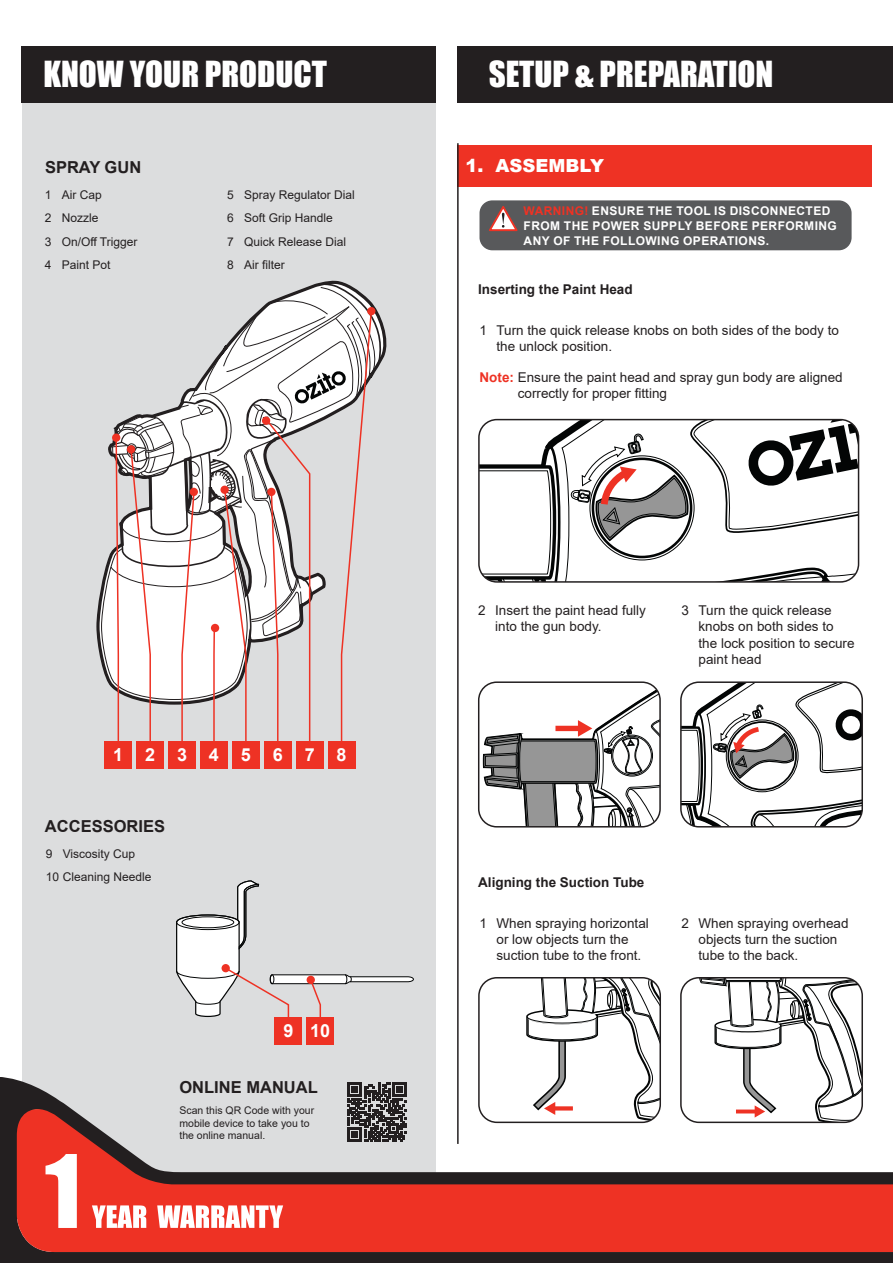
<style>
.page{position:relative;width:893px;height:1263px;background:#fff}
.page>*{position:absolute;margin:0;border:0;box-sizing:border-box;transform-origin:0 0}
.t1{font:93.45px "Impact";color:#fff}
.t2{font:33px "Impact";color:#fff}
.t3{font:700 18px "Arial";letter-spacing:1.215em;color:#fff}
.t4{font:900 18px "Arial";color:#fff}
.t5{font:700 16.5px "Arial";color:#231f20}
.t6{font:13.5px/16.2px "Arial";color:#231f20}
.t7{font:700 13.5px "Arial";color:#231f20}
.t8{font:12px/23.5px "Arial";color:#231f20}
.t9{font:700 12px/15px "Arial";letter-spacing:.035em;color:#fff}
.t10{font:10.5px/12.6px "Arial";color:#231f20}
.s1{color:#ee3224}
.s2{font-weight:700;color:#ee3224}
</style>
<div class="page">
<div style="left:22px;top:47px;width:413px;height:1151px;background:#dcddde"></div>
<svg style="left:0;top:1077px;width:893px;height:186px"></svg>
<svg style="left:17px;top:1109px;width:876px;height:143px"></svg>
<svg style="left:92px;top:1205px;width:54px;height:23px"></svg>
<svg style="left:157px;top:1205px;width:126px;height:23px"></svg>
<div style="left:21px;top:46px;width:415px;height:57px;background:#231f20"></div>
<div style="left:457px;top:46px;width:436px;height:57px;background:#231f20"></div>
<div style="left:105px;top:741px;width:27px;height:27px;background:#ee3224"></div>
<div style="left:137px;top:741px;width:27px;height:27px;background:#ee3224"></div>
<div style="left:169px;top:741px;width:27px;height:27px;background:#ee3224"></div>
<div style="left:200px;top:741px;width:27px;height:27px;background:#ee3224"></div>
<div style="left:232px;top:741px;width:27px;height:27px;background:#ee3224"></div>
<div style="left:264px;top:741px;width:27px;height:27px;background:#ee3224"></div>
<div style="left:296px;top:741px;width:27px;height:27px;background:#ee3224"></div>
<div style="left:275px;top:1017px;width:27px;height:27px;background:#ee3224"></div>
<div style="left:328px;top:741px;width:27px;height:27px;background:#ee3224"></div>
<div style="left:307px;top:1017px;width:27px;height:27px;background:#ee3224"></div>
<div style="left:457px;top:145px;width:415px;height:41px;background:#ee3224"></div>
<hr style="left:457px;top:143px;width:2px;height:1001px;background:#231f20">
<svg style="left:348px;top:1082px;width:59px;height:60px"></svg>
<svg style="left:561px;top:426px;width:297px;height:154px"></svg>
<svg style="left:481px;top:446px;width:79px;height:134px"></svg>
<svg style="left:622px;top:566px;width:222px;height:14px"></svg>
<svg style="left:571px;top:420px;width:287px;height:122px"></svg>
<div style="left:478px;top:419px;width:381px;height:164px;border:2px solid #231f20;border-radius:18px"></div>
<svg style="left:525px;top:978px;width:135px;height:144px"></svg>
<div style="left:478px;top:977px;width:183px;height:146px;border:2px solid #231f20;border-radius:18px"></div>
<svg style="left:681px;top:684px;width:181px;height:143px"></svg>
<div style="left:680px;top:681px;width:183px;height:146px;border:2px solid #231f20;border-radius:18px"></div>
<svg style="left:481px;top:684px;width:179px;height:143px"></svg>
<div style="left:478px;top:681px;width:183px;height:146px;border:2px solid #231f20;border-radius:18px"></div>
<svg style="left:699px;top:978px;width:163px;height:144px"></svg>
<div style="left:680px;top:977px;width:183px;height:146px;border:2px solid #231f20;border-radius:18px"></div>
<svg style="left:96px;top:283px;width:287px;height:464px"></svg>
<svg style="left:176px;top:880px;width:238px;height:142px"></svg>
<div style="left:479px;top:200px;width:373px;height:50px;background:#58595b;border-radius:13px"></div>
<svg style="left:489px;top:206px;width:29px;height:25px"></svg>
<h2 class="t2" style="left:43px;top:49px;width:285px">KNOW YOUR PRODUCT</h2>
<p class="t5" style="left:45px;top:156px;width:98px">SPRAY GUN</p>
<p class="t8" style="left:45px;top:183px;width:94px">1 Air Cap<br>2 Nozzle<br>3 On/Off Trigger<br>4 Paint Pot</p>
<p class="t8" style="left:227px;top:183px;width:129px">5 Spray Regulator Dial<br>6 Soft Grip Handle<br>7 Quick Release Dial<br>8 Air filter</p>
<h3 class="t3" style="left:113px;top:742px;width:203px">1234567</h3>
<h3 class="t3" style="left:337px;top:742px;width:12px">8</h3>
<p class="t5" style="left:45px;top:815px;width:122px">ACCESSORIES</p>
<p class="t8" style="left:46px;top:841px;width:107px">9 Viscosity Cup<br>10 Cleaning Needle</p>
<h3 class="t3" style="left:283px;top:1018px;width:12px">9</h3>
<h3 class="t3" style="left:310px;top:1018px;width:22px">10</h3>
<h1 class="t1" style="left:45px;top:1119px;width:37px">1</h1>
<p class="t5" style="left:179px;top:1075px;width:140px">ONLINE MANUAL</p>
<p class="t10" style="left:179px;top:1104px;width:136px">Scan this QR Code with your mobile device to take you to the online manual.</p>
<h2 class="t2" style="left:489px;top:49px;width:286px">SETUP &amp; PREPARATION</h2>
<h3 class="t4" style="left:466px;top:153px;width:140px">1. ASSEMBLY</h3>
<p class="t9" style="left:524px;top:203px;width:315px"><span class="s1">WARNING!</span> ENSURE THE TOOL IS DISCONNECTED<br>FROM THE POWER SUPPLY BEFORE PERFORMING<br>ANY OF THE FOLLOWING OPERATIONS.</p>
<p class="t7" style="left:478px;top:280px;width:156px">Inserting the Paint Head</p>
<p class="t6" style="left:496px;top:322px;width:344px;text-indent:-17px">1 Turn the quick release knobs on both sides of the body to the unlock position.</p>
<p class="t6" style="left:518px;top:369px;width:326px;text-indent:-38px"><span class="s2">Note:</span> Ensure the paint head and spray gun body are aligned correctly for proper fitting</p>
<p class="t6" style="left:495px;top:602px;width:152px;text-indent:-17px">2 Insert the paint head fully into the gun body.</p>
<p class="t6" style="left:698px;top:602px;width:158px;text-indent:-17px">3 Turn the quick release knobs on both sides to the lock position to secure paint head</p>
<p class="t7" style="left:478px;top:872px;width:168px">Aligning the Suction Tube</p>
<p class="t6" style="left:496px;top:915px;width:154px;text-indent:-17px">1 When spraying horizontal or low objects turn the suction tube to the front.</p>
<p class="t6" style="left:698px;top:915px;width:152px;text-indent:-17px">2 When spraying overhead objects turn the suction tube to the back.</p>
</div>
